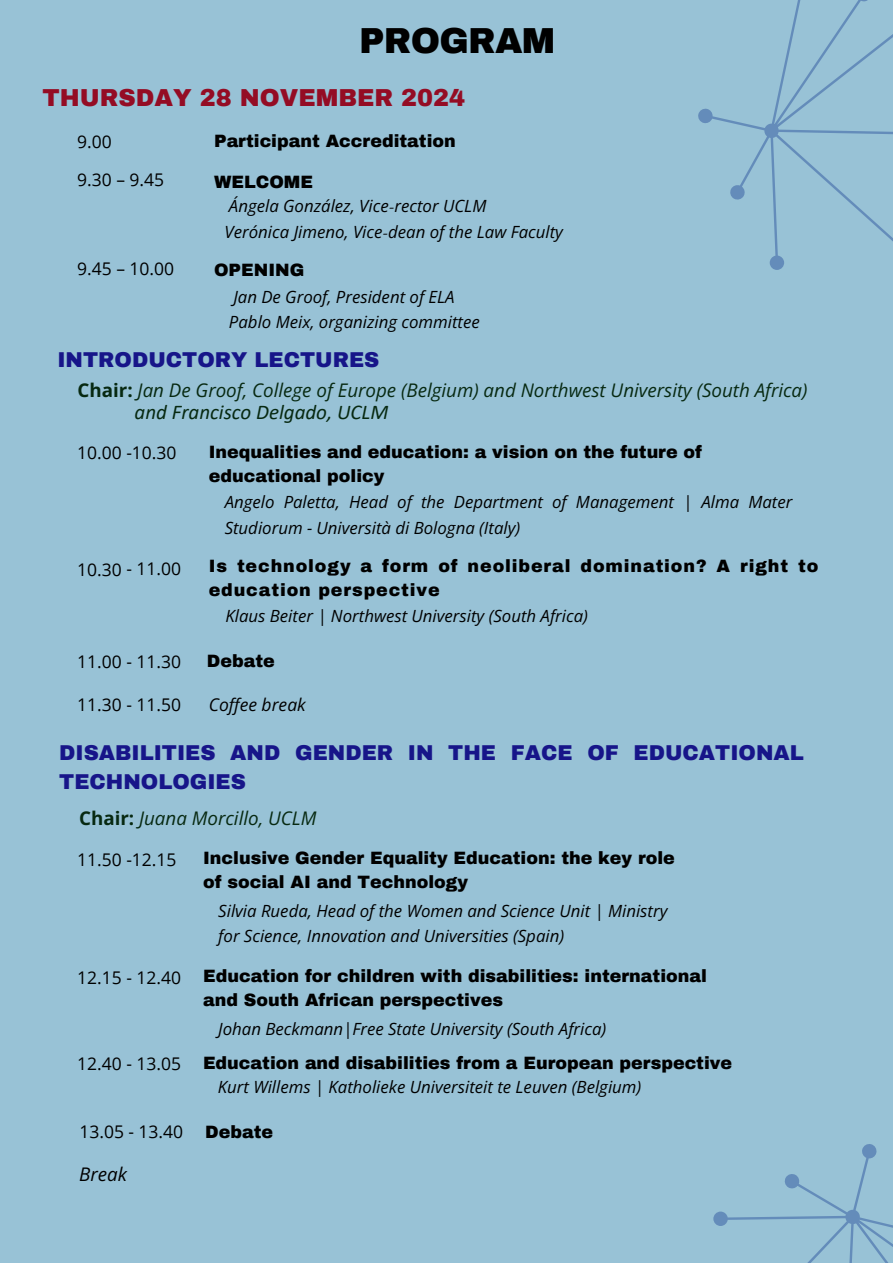
<style>
.page{position:relative;width:893px;height:1263px;background:#98c2d6}
.page>*{position:absolute;margin:0;border:0;box-sizing:border-box;transform-origin:0 0}
.t1{font:900 35.4px "Archivo";letter-spacing:-.02em;color:#000}
.t2{font:900 24px "Archivo";color:#940c24}
.t3{font:900 21px/29.2px "Archivo";color:#171589}
.t4{font:italic 21px "Calibri";color:#072911}
.t5{font:italic 18.75px "Open Sans";color:#072911}
.t6{font:italic 18.75px "Open Sans";color:#000}
.t7{font:900 17.48px/24.2px "Archivo";color:#000}
.t8{font:17.48px "Open Sans";color:#000}
.t9{font:900 17.48px/24.2px "Archivo";letter-spacing:.05em;color:#000}
.t10{font:italic 17.48px "Open Sans";color:#000}
.t11{font:italic 16.8px/25.3px "Open Sans";color:#000}
.s1{font-family:"Minion Pro"}
.s2{font-weight:700;font-style:normal}
</style>
<div class="page">
<svg style="left:713px;top:1144px;width:180px;height:119px"></svg>
<svg style="left:698px;top:0;width:195px;height:270px"></svg>
<p class="t1" style="left:359px;top:22px;width:198px">PROGRAM</p>
<h5 class="t2" style="left:43px;top:85px;width:424px">THURSDAY 28 NOVEMBER 2024</h5>
<p class="t8" style="left:77px;top:129px;width:36px">9.00</p>
<h5 class="t7" style="left:214px;top:129px;width:243px">Participant Accreditation</h5>
<h5 class="t8" style="left:77px;top:168px;width:88px">9.30 – 9.45</h5>
<h4 class="t7" style="left:214px;top:170px;width:100px">WELCOME</h4>
<h2 class="t11" style="left:225px;top:193px;width:340px">Ángela González, Vice<span class="s1">-</span>rector UCLM<br>Verónica Jimeno, Vice<span class="s1">-</span>dean of the Law Faculty</h2>
<h5 class="t8" style="left:77px;top:256px;width:98px">9.45 – 10.00</h5>
<h5 class="t7" style="left:214px;top:258px;width:92px">OPENING</h5>
<p class="t11" style="left:233px;top:284px;width:223px">Jan De Groof, President of ELA</p>
<p class="t11" style="left:229px;top:309px;width:252px">Pablo Meix, organizing committee</p>
<h4 class="t3" style="left:57px;top:345px;width:323px">INTRODUCTORY LECTURES</h4>
<h5 class="t5" style="left:78px;top:377px;width:731px"><span class="s2">Chair:</span> Jan De Groof, College of Europe (Belgium) and Northwest University (South Africa)</h5>
<h5 class="t4" style="left:135px;top:397px;width:255px">and Francisco Delgado, UCLM</h5>
<p class="t8" style="left:77px;top:440px;width:101px">10.00 -10.30</p>
<h5 class="t7" style="left:209px;top:440px;width:495px">Inequalities and education: a vision on the future of educational policy</h5>
<p class="t11" style="left:225px;top:489px;width:569px">Angelo Paletta, Head of the Department of Management | Alma Mater<br>Studiorum - Università di Bologna (Italy)</p>
<h5 class="t8" style="left:77px;top:556px;width:105px">10.30 - 11.00</h5>
<h5 class="t9" style="left:209px;top:554px;width:611px">Is technology a form of neoliberal domination? A right to education perspective</h5>
<p class="t11" style="left:225px;top:603px;width:364px">Klaus Beiter | Northwest University (South Africa)</p>
<h5 class="t8" style="left:77px;top:649px;width:105px">11.00 - 11.30</h5>
<h5 class="t7" style="left:207px;top:649px;width:69px">Debate</h5>
<h5 class="t8" style="left:77px;top:692px;width:105px">11.30 - 11.50</h5>
<h3 class="t10" style="left:209px;top:693px;width:98px">Coffee break</h3>
<h3 class="t3" style="left:59px;top:738px;width:746px">DISABILITIES AND GENDER IN THE FACE OF EDUCATIONAL<br>TECHNOLOGIES</h3>
<h5 class="t5" style="left:79px;top:805px;width:239px"><span class="s2">Chair:</span> Juana Morcillo, UCLM</h5>
<h5 class="t8" style="left:77px;top:848px;width:101px">11.50 -12.15</h5>
<p class="t7" style="left:203px;top:846px;width:473px">Inclusive Gender Equality Education: the key role of social AI and Technology</p>
<h5 class="t11" style="left:218px;top:898px;width:450px">Silvia Rueda, Head of the Women and Science Unit | Ministry</h5>
<h5 class="t11" style="left:218px;top:923px;width:347px">for Science, Innovation and Universities (Spain)</h5>
<h5 class="t8" style="left:77px;top:966px;width:105px">12.15 - 12.40</h5>
<h5 class="t7" style="left:203px;top:964px;width:505px">Education for children with disabilities: international and South African perspectives</h5>
<h5 class="t11" style="left:218px;top:1016px;width:389px">Johan Beckmann|Free State University (South Africa)</h5>
<h5 class="t8" style="left:77px;top:1051px;width:105px">12.40 - 13.05</h5>
<h5 class="t7" style="left:203px;top:1051px;width:531px">Education and disabilities from a European perspective</h5>
<h5 class="t11" style="left:218px;top:1073px;width:425px">Kurt Willems | Katholieke Universiteit te Leuven (Belgium)</h5>
<h5 class="t8" style="left:79px;top:1119px;width:105px">13.05 - 13.40</h5>
<h5 class="t7" style="left:205px;top:1120px;width:69px">Debate</h5>
<h5 class="t6" style="left:79px;top:1161px;width:49px">Break</h5>
</div>
